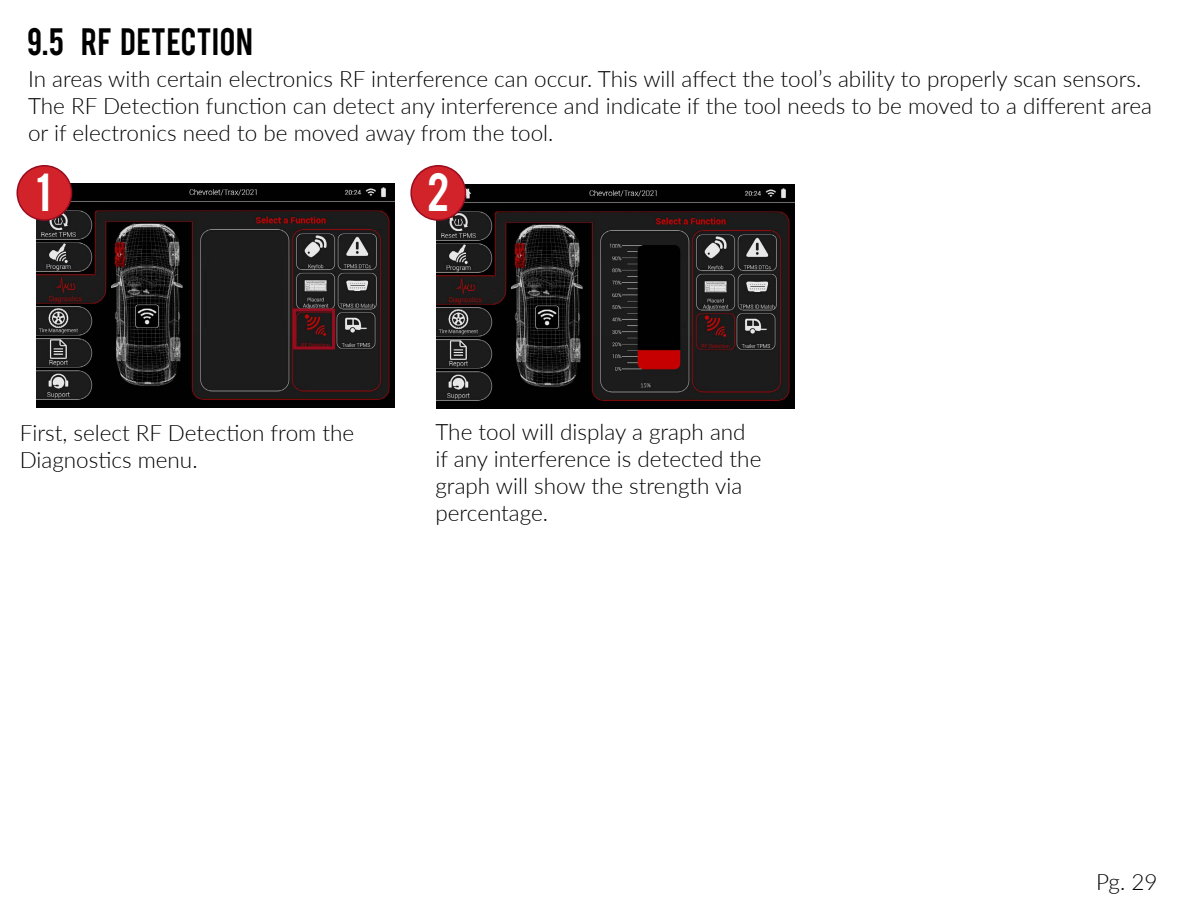
<style>
.page{position:relative;width:1188px;height:918px;background:#fff}
.page>*{position:absolute;margin:0;border:0;box-sizing:border-box;transform-origin:0 0}
.t1{font:42px "Bebas";color:#fff}
.t2{font:30px "Bebas";letter-spacing:.015em;color:#000}
.t3{font:300 22.5px/27px "Lato";color:#000}
</style>
<div class="page">
<img style="left:36px;top:184px;width:358px;height:224px">
<div style="left:17px;top:166px;width:55px;height:54px;background:#d2232a;border-radius:50%"></div>
<div style="left:17px;top:165px;width:55px;height:56px;border:2px solid #980c1f;border-radius:50%"></div>
<img style="left:436px;top:185px;width:359px;height:224px">
<div style="left:293px;top:308px;width:42px;height:42px;border:3px solid #980c1f"></div>
<div style="left:411px;top:166px;width:54px;height:54px;background:#d2232a;border-radius:50%"></div>
<div style="left:410px;top:165px;width:56px;height:56px;border:2px solid #980c1f;border-radius:50%"></div>
<h2 class="t2" style="left:27px;top:20px;width:227px">9.5 RF DETECTION</h2>
<p class="t3" style="left:28px;top:65px;width:1126px">In areas with certain electronics RF interference can occur. This will affect the tool’s ability to properly scan sensors.<br>The RF Detection function can detect any interference and indicate if the tool needs to be moved to a different area or if electronics need to be moved away from the tool.</p>
<h1 class="t1" style="left:427px;top:161px;width:24px">2</h1>
<h1 class="t1" style="left:36px;top:161px;width:16px">1</h1>
<p class="t3" style="left:20px;top:419px;width:336px">First, select RF Detection from the<br>Diagnostics menu.</p>
<p class="t3" style="left:435px;top:417px;width:327px">The tool will display a graph and if any interference is detected the graph will show the strength via percentage.</p>
<p class="t3" style="left:1096px;top:867px;width:63px">Pg. 29</p>
</div>
